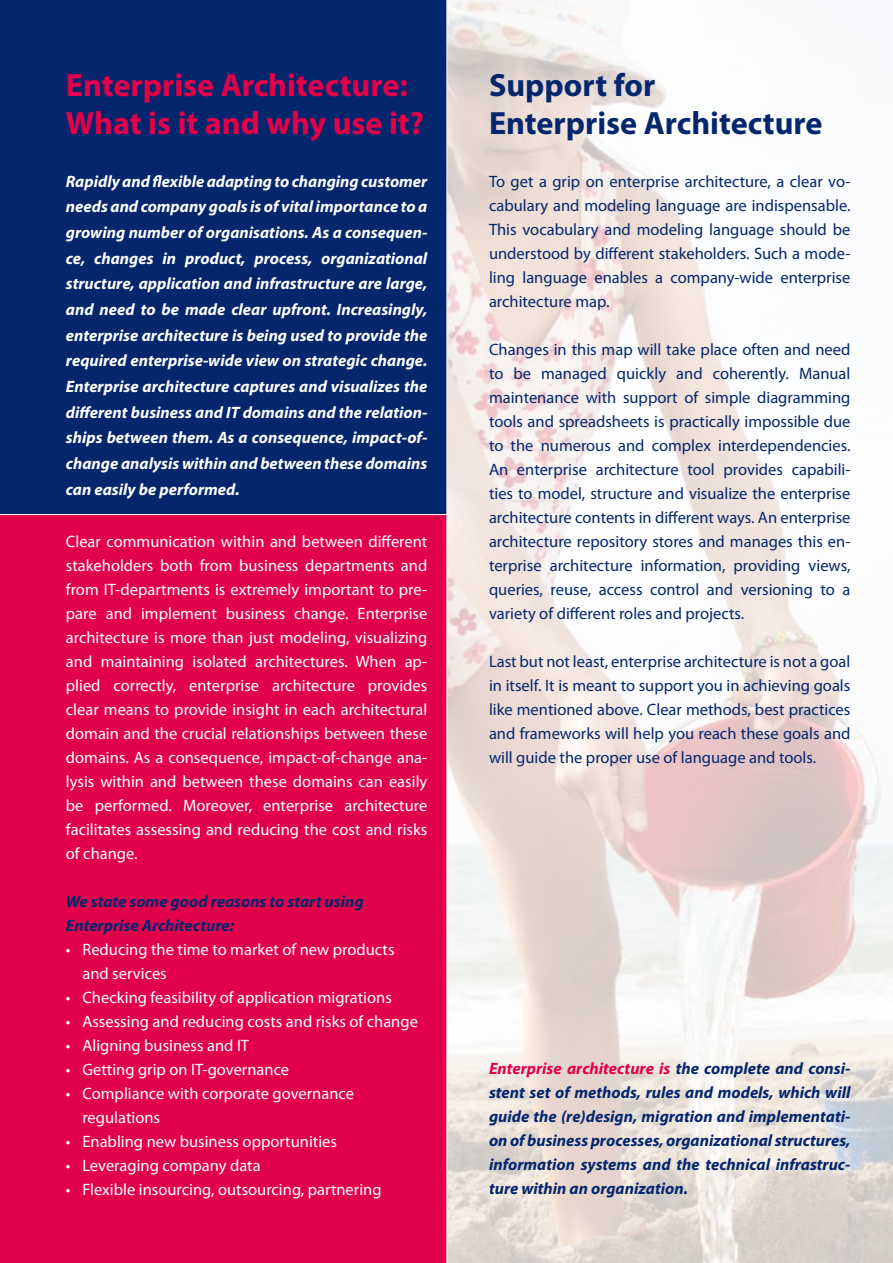
<style>
.page{position:relative;width:893px;height:1263px;background:#fff}
.page>*{position:absolute;margin:0;border:0;box-sizing:border-box;transform-origin:0 0}
.t1{font:700 32.25px/37.5px "Myriad Pro";color:#e3004a}
.t2{font:700 32.25px/37.5px "Myriad Pro";color:#04266d}
.t3{font:16.5px/24px "Myriad Pro";color:#04266d;text-align:justify}
.t4{font:16.5px/24px "Myriad Pro";color:#fff}
.t5{font:italic 700 16.5px/25.7px "Myriad Pro";color:#fff;text-align:justify}
.t6{font:italic 700 16.5px/24px "Myriad Pro";color:#04266d}
.s1{color:#e3004a}
</style>
<div class="page">
<img style="left:447px;top:0;width:446px;height:1263px">
<div style="left:0;top:0;width:446px;height:514px;background:#04266d"></div>
<div style="left:0;top:514px;width:446px;height:749px;background:#e3004a"></div>
<hr style="left:0;top:514px;width:446px;height:1px;background:#fff">
<h1 class="t1" style="left:66px;top:65px;width:360px">Enterprise Architecture:<br>What is it and why use it?</h1>
<p class="t5" style="left:66px;top:168px;width:363px">Rapidly and flexible adapting to changing customer needs and company goals is of vital importance to a growing number of organisations. As a consequen&shy;ce, changes in product, process, organizational structure, application and infrastructure are large, and need to be made clear upfront. Increasingly, enterprise architecture is being used to provide the required enterprise-wide view on strategic change.<br>Enterprise architecture captures and visualizes the different business and IT domains and the relation&shy;ships between them. As a consequence, impact-of&shy;change analysis within and between these domains can easily be performed.</p>
<p class="t4" style="left:66px;top:529px;width:363px;text-align:justify">Clear communication within and between different stakeholders both from business departments and from IT-departments is extremely important to pre&shy;pare and implement business change. Enterprise architecture is more than just modeling, visualizing and maintaining isolated architectures. When ap&shy;plied correctly, enterprise architecture provides clear means to provide insight in each architectural domain and the crucial relationships between these domains. As a consequence, impact-of-change ana&shy;lysis within and between these domains can easily be performed. Moreover, enterprise architecture facilitates assessing and reducing the cost and risks of change.</p>
<p class="t6" style="left:66px;top:889px;width:299px">We state some good reasons to start using<br>Enterprise Architecture:</p>
<p class="t4" style="left:82px;top:937px;width:314px;text-indent:-16px">• Reducing the time to market of new products and services</p>
<p class="t4" style="left:66px;top:985px;width:327px">• Checking feasibility of application migrations</p>
<p class="t4" style="left:66px;top:1009px;width:354px">• Assessing and reducing costs and risks of change</p>
<p class="t4" style="left:66px;top:1033px;width:185px">• Aligning business and IT</p>
<p class="t4" style="left:66px;top:1057px;width:225px">• Getting grip on IT-governance</p>
<p class="t4" style="left:82px;top:1081px;width:273px;text-indent:-16px">• Compliance with corporate governance regulations</p>
<p class="t4" style="left:66px;top:1129px;width:273px">• Enabling new business opportunities</p>
<p class="t4" style="left:66px;top:1153px;width:196px">• Leveraging company data</p>
<p class="t4" style="left:66px;top:1177px;width:317px">• Flexible insourcing, outsourcing, partnering</p>
<h1 class="t2" style="left:489px;top:65px;width:335px">Support for<br>Enterprise Architecture</h1>
<p class="t3" style="left:489px;top:169px;width:363px">To get a grip on enterprise architecture, a clear vo&shy;cabulary and modeling language are indispensable.<br>This vocabulary and modeling language should be understood by different stakeholders. Such a mode&shy;ling language enables a company-wide enterprise architecture map.</p>
<p class="t3" style="left:489px;top:337px;width:363px">Changes in this map will take place often and need to be managed quickly and coherently. Manual maintenance with support of simple diagramming tools and spreadsheets is practically impossible due to the numerous and complex interdependencies.<br>An enterprise architecture tool provides capabili&shy;ties to model, structure and visualize the enterprise architecture contents in different ways. An enterprise architecture repository stores and manages this en&shy;terprise architecture information, providing views, queries, reuse, access control and versioning to a variety of different roles and projects.</p>
<p class="t3" style="left:489px;top:649px;width:363px">Last but not least, enterprise architecture is not a goal in itself. It is meant to support you in achieving goals like mentioned above. Clear methods, best practices and frameworks will help you reach these goals and will guide the proper use of language and tools.</p>
<p class="t6" style="left:489px;top:1056px;width:363px;text-align:justify"><span class="s1">Enterprise architecture is</span> the complete and consi&shy;stent set of methods, rules and models, which will guide the (re)design, migration and implementati&shy;on of business processes, organizational structures, information systems and the technical infrastruc&shy;ture within an organization.</p>
</div>
